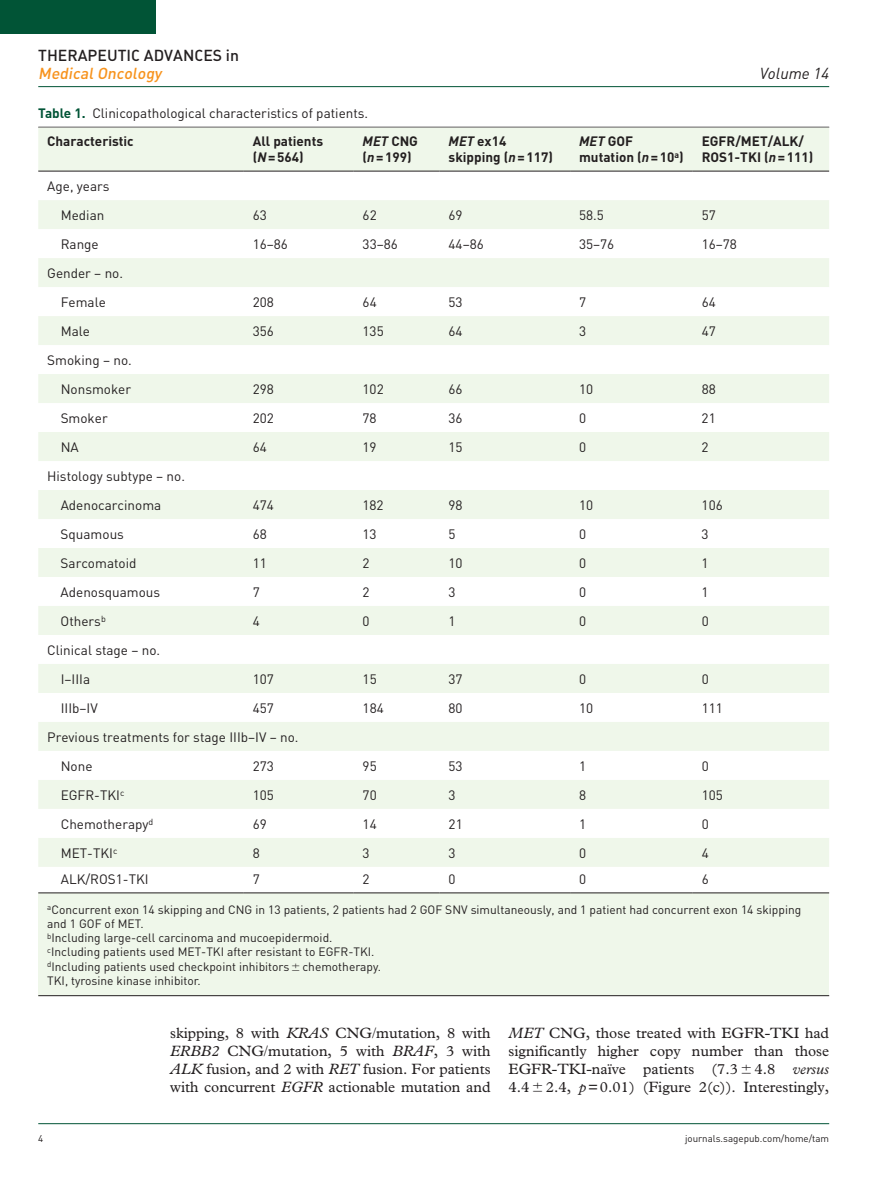
<style>
.page{position:relative;width:893px;height:1191px;background:#fff}
.page>*{position:absolute;margin:0;border:0;box-sizing:border-box;transform-origin:0 0}
.t1{font:15.75px "DIN Medium Alternate";color:#231f20}
.t2{font:italic 15.75px "DIN Medium Alternate";color:#f7931d}
.t3{font:italic 15.75px "DIN";color:#231f20}
.t4{font:15px/18px "Plantin Std";color:#231f20;text-align:justify}
.t5{font:13.5px/29px "DIN";color:#231f20}
.t6{font:700 13.5px/15.8px "DIN";color:#231f20}
.t7{font:12px/14.2px "DIN";color:#231f20}
.t8{font:9.75px "DIN";color:#231f20}
.s1{font-weight:700;color:#015436}
.s2{font-weight:700}
.s3{font-style:italic}
</style>
<div class="page">
<hr style="left:38px;top:86px;width:791px;height:1px;background:#015436">
<hr style="left:38px;top:1123px;width:791px;height:1px;background:#015436">
<div style="left:0;top:0;width:155px;height:34px;background:#015436"></div>
<div style="left:38px;top:892px;width:791px;height:104px;background:#eff7ea"></div>
<hr style="left:38px;top:127px;width:791px;height:1px;background:#231f20">
<hr style="left:38px;top:995px;width:791px;height:1px;background:#231f20">
<div style="left:38px;top:128px;width:791px;height:43px;background:#eff7ea"></div>
<svg style="left:38px;top:200px;width:791px;height:667px;fill:#eff7ea"></svg>
<hr style="left:38px;top:171px;width:206px;height:1px;background:#231f20">
<hr style="left:244px;top:171px;width:110px;height:1px;background:#231f20">
<hr style="left:354px;top:171px;width:86px;height:1px;background:#231f20">
<hr style="left:440px;top:171px;width:130px;height:1px;background:#231f20">
<hr style="left:570px;top:171px;width:123px;height:1px;background:#231f20">
<hr style="left:693px;top:171px;width:136px;height:1px;background:#231f20">
<hr style="left:38px;top:892px;width:206px;height:1px;background:#231f20">
<hr style="left:244px;top:892px;width:110px;height:1px;background:#231f20">
<hr style="left:354px;top:892px;width:86px;height:1px;background:#231f20">
<hr style="left:440px;top:892px;width:130px;height:1px;background:#231f20">
<hr style="left:570px;top:892px;width:123px;height:1px;background:#231f20">
<hr style="left:693px;top:892px;width:136px;height:1px;background:#231f20">
<p class="t1" style="left:38px;top:45px;width:202px">THERAPEUTIC ADVANCES IN</p>
<p class="t2" style="left:38px;top:63px;width:125px">MedicalOncology</p>
<p class="t3" style="left:760px;top:63px;width:71px">Volume 14</p>
<p class="t5" style="left:47px;top:98px;width:322px;line-height:28.5px;text-indent:-9px"><span class="s1">Table 1.</span> Clinicopathological characteristics of patients.<br><span class="s2">Characteristic</span></p>
<p class="t6" style="left:253px;top:133px;width:72px">All patients (<span class="s3">N</span>=564)</p>
<p class="t6" style="left:363px;top:133px;width:57px"><span class="s3">MET</span> CNG (<span class="s3">n</span>=199)</p>
<p class="t6" style="left:449px;top:133px;width:106px"><span class="s3">MET</span> ex14 skipping (<span class="s3">n</span>=117)</p>
<p class="t6" style="left:579px;top:133px;width:106px"><span class="s3">MET</span> GOF mutation (<span class="s3">n</span>=10<sup>a</sup>)</p>
<p class="t6" style="left:702px;top:133px;width:113px">EGFR/MET/ALK/<br>ROS1-TKI (<span class="s3">n</span>=111)</p>
<p class="t5" style="left:61px;top:171px;width:50px;text-indent:-14px">Age, years<br>Median</p>
<p class="t5" style="left:253px;top:200px;width:16px">63</p>
<p class="t5" style="left:363px;top:200px;width:16px">62</p>
<p class="t5" style="left:449px;top:200px;width:16px">69</p>
<p class="t5" style="left:579px;top:200px;width:26px">58.5</p>
<p class="t5" style="left:702px;top:200px;width:16px">57</p>
<p class="t5" style="left:61px;top:229px;width:40px">Range</p>
<p class="t5" style="left:253px;top:229px;width:37px">16–86</p>
<p class="t5" style="left:363px;top:229px;width:37px">33–86</p>
<p class="t5" style="left:449px;top:229px;width:37px">44–86</p>
<p class="t5" style="left:579px;top:229px;width:37px">35–76</p>
<p class="t5" style="left:702px;top:229px;width:37px">16–78</p>
<p class="t5" style="left:47px;top:258px;width:77px;text-align:center">Gender – no.<br>Female</p>
<p class="t5" style="left:253px;top:287px;width:23px">208</p>
<p class="t5" style="left:363px;top:287px;width:16px">64</p>
<p class="t5" style="left:449px;top:287px;width:16px">53</p>
<p class="t5" style="left:579px;top:287px;width:9px">7</p>
<p class="t5" style="left:702px;top:287px;width:16px">64</p>
<p class="t5" style="left:61px;top:316px;width:31px">Male</p>
<p class="t5" style="left:253px;top:316px;width:23px">356</p>
<p class="t5" style="left:363px;top:316px;width:23px">135</p>
<p class="t5" style="left:449px;top:316px;width:16px">64</p>
<p class="t5" style="left:579px;top:316px;width:9px">3</p>
<p class="t5" style="left:702px;top:316px;width:16px">47</p>
<p class="t5" style="left:47px;top:345px;width:86px;text-align:right">Smoking – no.<br>Nonsmoker</p>
<p class="t5" style="left:253px;top:374px;width:23px">298</p>
<p class="t5" style="left:363px;top:374px;width:23px">102</p>
<p class="t5" style="left:449px;top:374px;width:16px">66</p>
<p class="t5" style="left:579px;top:374px;width:16px">10</p>
<p class="t5" style="left:702px;top:374px;width:16px">88</p>
<p class="t5" style="left:61px;top:403px;width:49px">Smoker</p>
<p class="t5" style="left:253px;top:403px;width:23px">202</p>
<p class="t5" style="left:363px;top:403px;width:16px">78</p>
<p class="t5" style="left:449px;top:403px;width:16px">36</p>
<p class="t5" style="left:579px;top:403px;width:9px">0</p>
<p class="t5" style="left:702px;top:403px;width:16px">21</p>
<p class="t5" style="left:61px;top:432px;width:20px">NA</p>
<p class="t5" style="left:253px;top:432px;width:16px">64</p>
<p class="t5" style="left:363px;top:432px;width:16px">19</p>
<p class="t5" style="left:448px;top:432px;width:16px">15</p>
<p class="t5" style="left:579px;top:432px;width:9px">0</p>
<p class="t5" style="left:702px;top:432px;width:9px">2</p>
<p class="t5" style="left:61px;top:461px;width:126px;text-indent:-14px">Histology subtype – no.<br>Adenocarcinoma</p>
<p class="t5" style="left:253px;top:490px;width:23px">474</p>
<p class="t5" style="left:363px;top:490px;width:23px">182</p>
<p class="t5" style="left:448px;top:490px;width:16px">98</p>
<p class="t5" style="left:579px;top:490px;width:16px">10</p>
<p class="t5" style="left:702px;top:490px;width:23px">106</p>
<p class="t5" style="left:61px;top:519px;width:65px">Squamous</p>
<p class="t5" style="left:253px;top:519px;width:16px">68</p>
<p class="t5" style="left:363px;top:519px;width:16px">13</p>
<p class="t5" style="left:448px;top:519px;width:9px">5</p>
<p class="t5" style="left:579px;top:519px;width:9px">0</p>
<p class="t5" style="left:702px;top:519px;width:9px">3</p>
<p class="t5" style="left:61px;top:548px;width:77px">Sarcomatoid</p>
<p class="t5" style="left:253px;top:548px;width:16px">11</p>
<p class="t5" style="left:362px;top:548px;width:9px">2</p>
<p class="t5" style="left:448px;top:548px;width:16px">10</p>
<p class="t5" style="left:579px;top:548px;width:9px">0</p>
<p class="t5" style="left:702px;top:548px;width:9px">1</p>
<p class="t5" style="left:61px;top:577px;width:101px">Adenosquamous</p>
<p class="t5" style="left:253px;top:577px;width:9px">7</p>
<p class="t5" style="left:362px;top:577px;width:9px">2</p>
<p class="t5" style="left:448px;top:577px;width:9px">3</p>
<p class="t5" style="left:579px;top:577px;width:9px">0</p>
<p class="t5" style="left:702px;top:577px;width:9px">1</p>
<p class="t5" style="left:61px;top:606px;width:47px">Others<sup>b</sup></p>
<p class="t5" style="left:253px;top:606px;width:9px">4</p>
<p class="t5" style="left:363px;top:606px;width:9px">0</p>
<p class="t5" style="left:449px;top:606px;width:9px">1</p>
<p class="t5" style="left:579px;top:606px;width:9px">0</p>
<p class="t5" style="left:702px;top:606px;width:9px">0</p>
<p class="t5" style="left:61px;top:635px;width:101px;text-indent:-14px">Clinical stage – no.<br>I–IIIa</p>
<p class="t5" style="left:253px;top:664px;width:23px">107</p>
<p class="t5" style="left:363px;top:664px;width:16px">15</p>
<p class="t5" style="left:449px;top:664px;width:16px">37</p>
<p class="t5" style="left:579px;top:664px;width:9px">0</p>
<p class="t5" style="left:702px;top:664px;width:9px">0</p>
<p class="t5" style="left:61px;top:693px;width:39px">IIIb–IV</p>
<p class="t5" style="left:253px;top:693px;width:23px">457</p>
<p class="t5" style="left:363px;top:693px;width:23px">184</p>
<p class="t5" style="left:449px;top:693px;width:16px">80</p>
<p class="t5" style="left:579px;top:693px;width:16px">10</p>
<p class="t5" style="left:702px;top:693px;width:23px">111</p>
<p class="t5" style="left:61px;top:722px;width:239px;text-indent:-14px">Previous treatments for stage IIIb–IV – no.<br>None</p>
<p class="t5" style="left:253px;top:751px;width:23px">273</p>
<p class="t5" style="left:363px;top:751px;width:16px">95</p>
<p class="t5" style="left:449px;top:751px;width:16px">53</p>
<p class="t5" style="left:579px;top:751px;width:9px">1</p>
<p class="t5" style="left:702px;top:751px;width:9px">0</p>
<p class="t5" style="left:61px;top:780px;width:65px">EGFR-TKI<sup>c</sup></p>
<p class="t5" style="left:253px;top:780px;width:23px">105</p>
<p class="t5" style="left:363px;top:780px;width:16px">70</p>
<p class="t5" style="left:449px;top:780px;width:9px">3</p>
<p class="t5" style="left:579px;top:780px;width:9px">8</p>
<p class="t5" style="left:702px;top:780px;width:23px">105</p>
<p class="t5" style="left:61px;top:809px;width:94px">Chemotherapy<sup>d</sup></p>
<p class="t5" style="left:253px;top:809px;width:16px">69</p>
<p class="t5" style="left:363px;top:809px;width:16px">14</p>
<p class="t5" style="left:449px;top:809px;width:16px">21</p>
<p class="t5" style="left:579px;top:809px;width:9px">1</p>
<p class="t5" style="left:702px;top:809px;width:9px">0</p>
<p class="t5" style="left:61px;top:838px;width:58px">MET-TKI<sup>c</sup></p>
<p class="t5" style="left:253px;top:838px;width:9px">8</p>
<p class="t5" style="left:363px;top:838px;width:9px">3</p>
<p class="t5" style="left:449px;top:838px;width:9px">3</p>
<p class="t5" style="left:579px;top:838px;width:9px">0</p>
<p class="t5" style="left:702px;top:838px;width:9px">4</p>
<p class="t5" style="left:61px;top:864px;width:89px">ALK/ROS1-TKI</p>
<p class="t5" style="left:253px;top:864px;width:9px">7</p>
<p class="t5" style="left:363px;top:864px;width:9px">2</p>
<p class="t5" style="left:449px;top:864px;width:9px">0</p>
<p class="t5" style="left:579px;top:864px;width:9px">0</p>
<p class="t5" style="left:702px;top:864px;width:9px">6</p>
<p class="t7" style="left:47px;top:902px;width:756px"><sup>a</sup>Concurrent exon 14 skipping and CNG in 13 patients, 2 patients had 2 GOF SNV simultaneously, and 1 patient had concurrent exon 14 skipping and 1 GOF of MET.<br><sup>b</sup>Including large-cell carcinoma and mucoepidermoid.<br><sup>c</sup>Including patients used MET-TKI after resistant to EGFR-TKI.<br><sup>d</sup>Including patients used checkpoint inhibitors chemotherapy.<br>TKI, tyrosine kinase inhibitor.</p>
<p class="t4" style="left:170px;top:1024px;width:322px">skipping, 8 with <span class="s3">KRAS</span> CNG/mutation, 8 with <span class="s3">ERBB2</span> CNG/mutation, 5 with <span class="s3">BRAF</span>, 3 with <span class="s3">ALK</span> fusion, and 2 with <span class="s3">RET</span> fusion. For patients with concurrent <span class="s3">EGFR</span> actionable mutation and</p>
<p class="t4" style="left:509px;top:1024px;width:322px"><span class="s3">MET</span> CNG, those treated with EGFR-TKI had significantly higher copy number than those EGFR-TKI-naïve patients (7.3 4.8 <span class="s3">versus </span>4.4 2.4, <span class="s3">p</span>=0.01) (Figure 2(c)). Interestingly,</p>
<p class="t8" style="left:38px;top:1132px;width:7px">4</p>
<p class="t8" style="left:685px;top:1132px;width:146px">journals.sagepub.com/home/tam</p>
</div>
